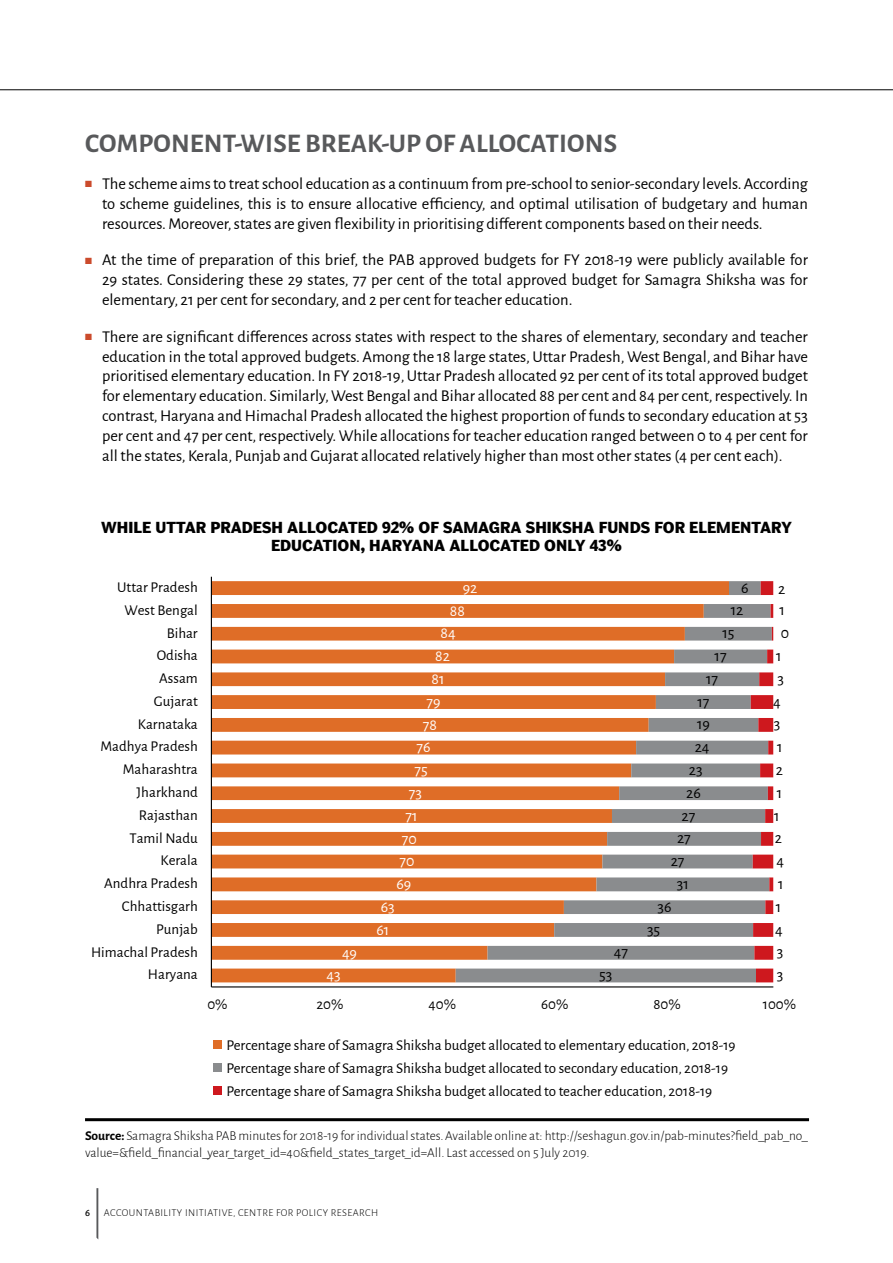
<style>
.page{position:relative;width:893px;height:1263px;background:#fff}
.page>*{position:absolute;margin:0;border:0;box-sizing:border-box;transform-origin:0 0}
.t1{font:700 27px "Alegreya Sans";letter-spacing:.005em;color:#58595b}
.t2{font:16.5px/19.8px "Alegreya Sans";color:#000;text-align:justify}
.t3{font:700 15.9px "Alegreya Sans";color:#000}
.t4{font:15.9px "Alegreya Sans";color:#000}
.t5{font:15.9px "Alegreya Sans";color:#fff}
.t6{font:15px/23.2px "Alegreya Sans";color:#000}
.t7{font:700 15px/18px "Poynter Agate One";color:#000;text-align:center}
.t8{font:300 13.5px/16.2px "Alegreya Sans";color:#000}
.t9{font:300 10.5px "Alegreya Sans";letter-spacing:.04em;color:#000}
.t10{font:500 10.5px "Alegreya Sans";color:#000}
.s1{color:#cb4b2c}
.s2{font-weight:700}
</style>
<div class="page">
<hr style="left:0;top:89px;width:893px;height:1px;background:#000">
<svg style="left:96px;top:1188px;width:2px;height:51px"></svg>
<hr style="left:85px;top:1118px;width:724px;height:3px;background:#000">
<svg style="left:212px;top:581px;width:244px;height:401px;fill:#df6d27"></svg>
<svg style="left:456px;top:581px;width:295px;height:401px"></svg>
<svg style="left:751px;top:581px;width:22px;height:401px"></svg>
<hr style="left:211px;top:986px;width:562px;height:1px;background:#000">
<hr style="left:211px;top:577px;width:1px;height:410px;background:#000">
<div style="left:213px;top:1040px;width:9px;height:9px;background:#df6d27"></div>
<div style="left:213px;top:1063px;width:9px;height:9px;background:#8a8c8e"></div>
<div style="left:213px;top:1087px;width:9px;height:8px;background:#ce181e"></div>
<h1 class="t1" style="left:85px;top:124px;width:533px">COMPONENT-WISE BREAK-UP OF ALLOCATIONS</h1>
<p class="t2" style="left:102px;top:173px;width:707px;text-indent:-17px"><span class="s1">■</span> The scheme aims to treat school education as a continuum from pre-school to senior-secondary levels. According to scheme guidelines, this is to ensure allocative efficiency, and optimal utilisation of budgetary and human resources. Moreover, states are given flexibility in prioritising different components based on their needs.</p>
<p class="t2" style="left:102px;top:249px;width:707px;text-indent:-17px"><span class="s1">■</span> At the time of preparation of this brief, the PAB approved budgets for FY 2018-19 were publicly available for 29 states. Considering these 29 states, 77 per cent of the total approved budget for Samagra Shiksha was for elementary, 21 per cent for secondary, and 2 per cent for teacher education.</p>
<p class="t2" style="left:102px;top:326px;width:707px;text-indent:-17px"><span class="s1">■</span> There are significant differences across states with respect to the shares of elementary, secondary and teacher education in the total approved budgets. Among the 18 large states, Uttar Pradesh, West Bengal, and Bihar have prioritised elementary education. In FY 2018-19, Uttar Pradesh allocated 92 per cent of its total approved budget for elementary education. Similarly, West Bengal and Bihar allocated 88 per cent and 84 per cent, respectively. In contrast, Haryana and Himachal Pradesh allocated the highest proportion of funds to secondary education at 53 per cent and 47 per cent, respectively. While allocations for teacher education ranged between 0 to 4 per cent for all the states, Kerala, Punjab and Gujarat allocated relatively higher than most other states (4 per cent each).</p>
<p class="t7" style="left:101px;top:519px;width:692px">WHILE UTTAR PRADESH ALLOCATED 92% OF SAMAGRA SHIKSHA FUNDS FOR ELEMENTARY<br>EDUCATION, HARYANA ALLOCATED ONLY 43%</p>
<p class="t3" style="left:78px;top:526px;width:750px">WHILEUTTAR PRADESH ALLOCATED92% OF SAMAGRASHIKSHAFUNDS FOR ELEMENTARY EDUCATION, HARYANA</p>
<p class="t6" style="left:117px;top:575px;width:82px">Uttar Pradesh</p>
<p class="t5" style="left:463px;top:577px;width:16px">92</p>
<p class="t4" style="left:741px;top:577px;width:9px">6</p>
<p class="t4" style="left:778px;top:578px;width:9px">2</p>
<p class="t6" style="left:124px;top:598px;width:75px">West Bengal</p>
<p class="t5" style="left:450px;top:600px;width:17px">88</p>
<p class="t4" style="left:731px;top:600px;width:14px">12</p>
<p class="t4" style="left:779px;top:599px;width:7px">1</p>
<p class="t6" style="left:167px;top:620px;width:33px">Bihar</p>
<p class="t5" style="left:440px;top:622px;width:17px">84</p>
<p class="t4" style="left:722px;top:622px;width:14px">15</p>
<p class="t4" style="left:781px;top:622px;width:10px">0</p>
<p class="t6" style="left:157px;top:643px;width:43px">Odisha</p>
<p class="t5" style="left:435px;top:645px;width:16px">82</p>
<p class="t4" style="left:715px;top:645px;width:14px">17</p>
<p class="t4" style="left:776px;top:645px;width:7px">1</p>
<p class="t6" style="left:159px;top:666px;width:40px">Assam</p>
<p class="t5" style="left:432px;top:668px;width:14px">81</p>
<p class="t4" style="left:706px;top:668px;width:14px">17</p>
<p class="t4" style="left:778px;top:668px;width:8px">3</p>
<p class="t6" style="left:154px;top:689px;width:46px">Gujarat</p>
<p class="t5" style="left:426px;top:691px;width:16px">79</p>
<p class="t4" style="left:697px;top:691px;width:14px">17</p>
<p class="t4" style="left:773px;top:691px;width:9px">4</p>
<p class="t6" style="left:138px;top:711px;width:62px">Karnataka</p>
<p class="t5" style="left:423px;top:714px;width:16px">78</p>
<p class="t4" style="left:697px;top:713px;width:14px">19</p>
<p class="t4" style="left:774px;top:713px;width:8px">3</p>
<p class="t6" style="left:100px;top:734px;width:99px">Madhya Pradesh</p>
<p class="t5" style="left:417px;top:736px;width:16px">76</p>
<p class="t4" style="left:695px;top:736px;width:16px">24</p>
<p class="t4" style="left:777px;top:736px;width:7px">1</p>
<p class="t6" style="left:123px;top:757px;width:77px">Maharashtra</p>
<p class="t5" style="left:415px;top:759px;width:15px">75</p>
<p class="t4" style="left:689px;top:759px;width:15px">23</p>
<p class="t4" style="left:776px;top:759px;width:9px">2</p>
<p class="t6" style="left:137px;top:780px;width:63px">Jharkhand</p>
<p class="t5" style="left:409px;top:782px;width:15px">73</p>
<p class="t4" style="left:686px;top:782px;width:16px">26</p>
<p class="t4" style="left:777px;top:782px;width:7px">1</p>
<p class="t6" style="left:139px;top:803px;width:61px">Rajasthan</p>
<p class="t5" style="left:406px;top:805px;width:14px">71</p>
<p class="t4" style="left:682px;top:805px;width:15px">27</p>
<p class="t4" style="left:774px;top:805px;width:7px">1</p>
<p class="t6" style="left:129px;top:825px;width:70px">Tamil Nadu</p>
<p class="t5" style="left:402px;top:828px;width:17px">70</p>
<p class="t4" style="left:677px;top:827px;width:15px">27</p>
<p class="t4" style="left:775px;top:827px;width:9px">2</p>
<p class="t6" style="left:160px;top:848px;width:39px">Kerala</p>
<p class="t5" style="left:399px;top:850px;width:17px">70</p>
<p class="t4" style="left:671px;top:850px;width:15px">27</p>
<p class="t4" style="left:777px;top:850px;width:9px">4</p>
<p class="t6" style="left:104px;top:871px;width:95px">Andhra Pradesh</p>
<p class="t5" style="left:396px;top:873px;width:16px">69</p>
<p class="t4" style="left:677px;top:873px;width:13px">31</p>
<p class="t4" style="left:778px;top:873px;width:7px">1</p>
<p class="t6" style="left:122px;top:894px;width:77px">Chhattisgarh</p>
<p class="t5" style="left:381px;top:896px;width:15px">63</p>
<p class="t4" style="left:658px;top:896px;width:15px">36</p>
<p class="t4" style="left:776px;top:896px;width:7px">1</p>
<p class="t6" style="left:156px;top:916px;width:43px">Punjab</p>
<p class="t5" style="left:376px;top:919px;width:14px">61</p>
<p class="t4" style="left:647px;top:919px;width:15px">35</p>
<p class="t4" style="left:775px;top:919px;width:9px">4</p>
<p class="t6" style="left:91px;top:939px;width:108px">Himachal Pradesh</p>
<p class="t5" style="left:342px;top:942px;width:17px">49</p>
<p class="t4" style="left:614px;top:941px;width:16px">47</p>
<p class="t4" style="left:777px;top:941px;width:8px">3</p>
<p class="t6" style="left:148px;top:962px;width:51px">Haryana</p>
<p class="t5" style="left:326px;top:964px;width:16px">43</p>
<p class="t4" style="left:599px;top:964px;width:15px">53</p>
<p class="t4" style="left:777px;top:964px;width:8px">3</p>
<p class="t6" style="left:207px;top:992px;width:22px">0%</p>
<p class="t6" style="left:316px;top:992px;width:29px">20%</p>
<p class="t6" style="left:429px;top:992px;width:29px">40%</p>
<p class="t6" style="left:541px;top:992px;width:29px">60%</p>
<p class="t6" style="left:653px;top:992px;width:29px">80%</p>
<p class="t6" style="left:763px;top:992px;width:35px">100%</p>
<p class="t6" style="left:227px;top:1032px;width:510px">Percentage share of Samagra Shiksha budget allocated to elementary education, 2018-19<br>Percentage share of Samagra Shiksha budget allocated to secondary education, 2018-19<br>Percentage share of Samagra Shiksha budget allocated to teacher education, 2018-19</p>
<p class="t8" style="left:85px;top:1127px;width:724px"><span class="s2">Source:</span> Samagra Shiksha PAB minutes for 2018-19 for individual states. Available online at: http://seshagun.gov.in/pab-minutes?field_pab_no_ value=&amp;field_financial_year_target_id=40&amp;field_states_target_id=All. Last accessed on 5 July 2019.</p>
<p class="t10" style="left:85px;top:1205px;width:6px">6</p>
<p class="t9" style="left:104px;top:1206px;width:276px">ACCOUNTABILITY INITIATIVE, CENTRE FOR POLICY RESEARCH</p>
</div>
